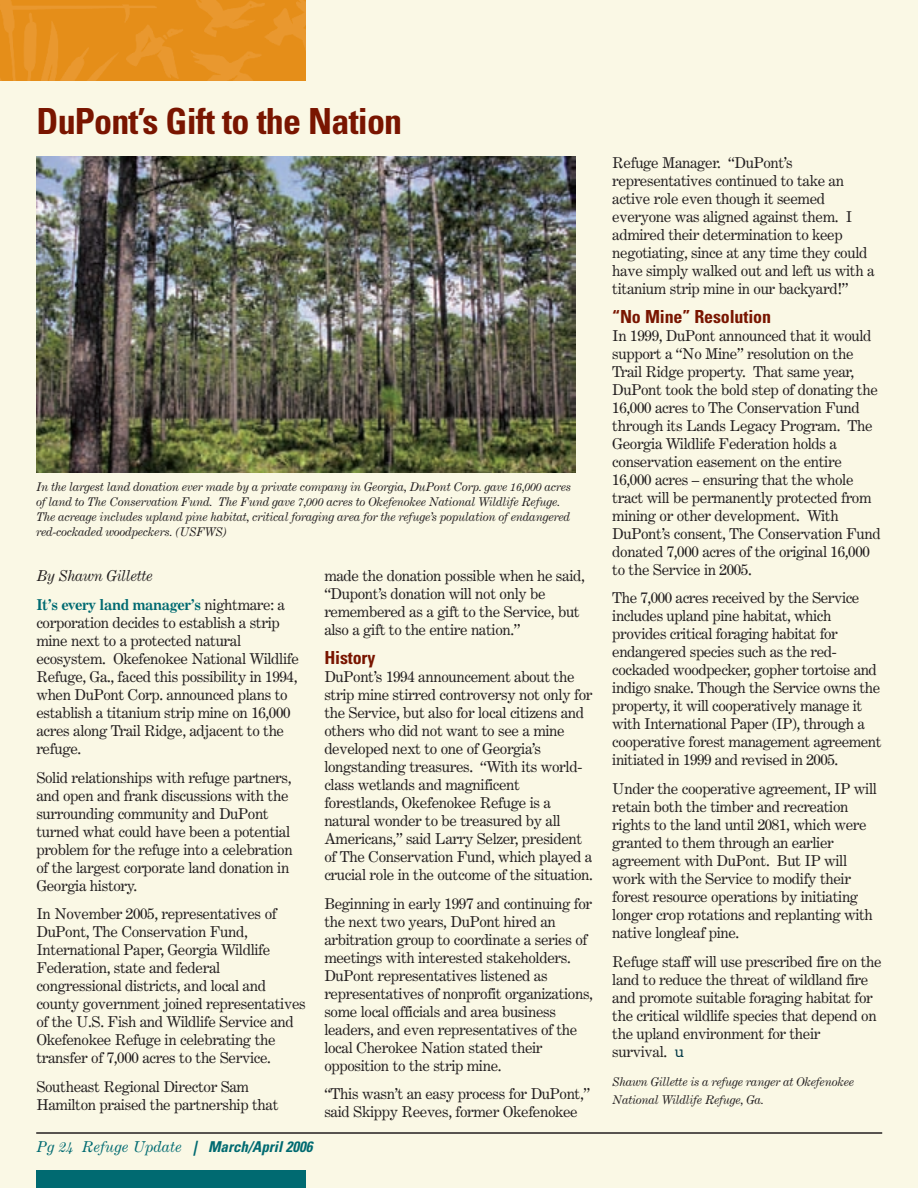
<style>
.page{position:relative;width:918px;height:1188px;background:#faf8e5}
.page>*{position:absolute;margin:0;border:0;box-sizing:border-box;transform-origin:0 0}
.t1{font:700 condensed 36px "Univers";letter-spacing:-.02em;color:#791500}
.t2{font:700 condensed 18px "Univers";letter-spacing:-.01em;color:#791500}
.t3{font:15px/18px "Century Expanded";letter-spacing:-.025em;color:#231f20}
.t4{font:700 15px "Century Expanded BT";letter-spacing:-.025em;color:#006a71}
.t5{font:italic 15px "Century Expanded";color:#006a71}
.t6{font:italic 15px "Century Expanded";letter-spacing:-.025em;color:#231f20}
.t7{font:italic 12px/15px "Century Expanded";letter-spacing:-.025em;color:#231f20}
.s1{font-family:"Century Expanded";font-weight:400;color:#231f20}
.s2{font-family:"Univers";font-weight:700;font-stretch:condensed}
.s3{font-family:"Courier";font-size:16.5px;color:#003644}
</style>
<div class="page">
<hr style="left:36px;top:1132px;width:846px;height:2px;background:#231f20">
<div style="left:36px;top:1170px;width:270px;height:18px;background:#006a71"></div>
<img style="left:0;top:0;width:306px;height:81px">
<img style="left:36px;top:157px;width:540px;height:315px">
<h1 class="t1" style="left:37px;top:108px;width:367px">DuPont’s Gift to the Nation</h1>
<p class="t7" style="left:36px;top:481px;width:537px">In the largest land donation ever made by a private company in Georgia, DuPont Corp. gave 16,000 acres of land to The Conservation Fund. The Fund gave 7,000 acres to Okefenokee National Wildlife Refuge.<br>The acreage includes upland pine habitat, critical foraging area for the refuge’s population of endangered red-cockaded woodpeckers. (USFWS)</p>
<p class="t6" style="left:36px;top:570px;width:118px">By Shawn Gillette</p>
<p class="t4" style="left:36px;top:599px;width:250px">It’s every land manager’s <span class="s1">nightmare: a</span></p>
<p class="t3" style="left:36px;top:615px;width:264px">corporation decides to establish a strip mine next to a protected natural ecosystem. Okefenokee National Wildlife Refuge, Ga., faced this possibility in 1994, when DuPont Corp. announced plans to establish a titanium strip mine on 16,000 acres along Trail Ridge, adjacent to the refuge.</p>
<p class="t3" style="left:36px;top:770px;width:258px">Solid relationships with refuge partners, and open and frank discussions with the surrounding community and DuPont turned what could have been a potential problem for the refuge into a celebration of the largest corporate land donation in Georgia history.</p>
<p class="t3" style="left:36px;top:907px;width:271px">In November 2005, representatives of DuPont, The Conservation Fund, International Paper, Georgia Wildlife Federation, state and federal congressional districts, and local and county government joined representatives of the U.S. Fish and Wildlife Service and Okefenokee Refuge in celebrating the transfer of 7,000 acres to the Service.</p>
<p class="t3" style="left:36px;top:1079px;width:244px">Southeast Regional Director Sam<br>Hamilton praised the partnership that</p>
<p class="t5" style="left:36px;top:1141px;width:281px">Pg 24 Refuge Update <span class="s2">| March/April2006</span></p>
<p class="t3" style="left:324px;top:568px;width:262px">made the donation possible when he said, “Dupont’s donation will not only be remembered as a gift to the Service, but also a gift to the entire nation.”</p>
<p class="t2" style="left:324px;top:651px;width:53px">History</p>
<p class="t3" style="left:324px;top:669px;width:270px">DuPont’s 1994 announcement about the strip mine stirred controversy not only for the Service, but also for local citizens and others who did not want to see a mine developed next to one of Georgia’s longstanding treasures. “With its world&shy;class wetlands and magnificent forestlands, Okefenokee Refuge is a natural wonder to be treasured by all Americans,” said Larry Selzer, president of The Conservation Fund, which played a crucial role in the outcome of the situation.</p>
<p class="t3" style="left:324px;top:896px;width:270px">Beginning in early 1997 and continuing for the next two years, DuPont hired an arbitration group to coordinate a series of meetings with interested stakeholders.<br>DuPont representatives listened as representatives of nonprofit organizations, some local officials and area business leaders, and even representatives of the local Cherokee Nation stated their opposition to the strip mine.</p>
<p class="t3" style="left:324px;top:1087px;width:267px">“This wasn’t an easy process for DuPont,” said Skippy Reeves, former Okefenokee</p>
<p class="t3" style="left:612px;top:155px;width:264px">Refuge Manager. “DuPont’s representatives continued to take an active role even though it seemed everyone was aligned against them. I admired their determination to keep negotiating, since at any time they could have simply walked out and left us with a titanium strip mine in our backyard!”</p>
<p class="t2" style="left:612px;top:310px;width:160px">“No Mine” Resolution</p>
<p class="t3" style="left:612px;top:328px;width:270px">In 1999, DuPont announced that it would support a “No Mine” resolution on the Trail Ridge property. That same year, DuPont took the bold step of donating the 16,000 acres to The Conservation Fund through its Lands Legacy Program. The Georgia Wildlife Federation holds a conservation easement on the entire 16,000 acres – ensuring that the whole tract will be permanently protected from mining or other development. With DuPont’s consent, The Conservation Fund donated 7,000 acres of the original 16,000 to the Service in 2005.</p>
<p class="t3" style="left:612px;top:590px;width:271px">The 7,000 acres received by the Service includes upland pine habitat, which provides critical foraging habitat for endangered species such as the red&shy;cockaded woodpecker, gopher tortoise and indigo snake. Though the Service owns the property, it will cooperatively manage it with International Paper (IP), through a cooperative forest management agreement initiated in 1999 and revised in 2005.</p>
<p class="t3" style="left:612px;top:781px;width:266px">Under the cooperative agreement, IP will retain both the timber and recreation rights to the land until 2081, which were granted to them through an earlier agreement with DuPont. But IP will work with the Service to modify their forest resource operations by initiating longer crop rotations and replanting with native longleaf pine.</p>
<p class="t3" style="left:612px;top:954px;width:271px">Refuge staff will use prescribed fire on the land to reduce the threat of wildland fire and promote suitable foraging habitat for the critical wildlife species that depend on the upland environment for their<br>survival. <span class="s3">u</span></p>
<p class="t7" style="left:612px;top:1074px;width:243px;line-height:18px">Shawn Gillette is a refuge ranger at Okefenokee<br>National Wildlife Refuge, Ga.</p>
</div>
